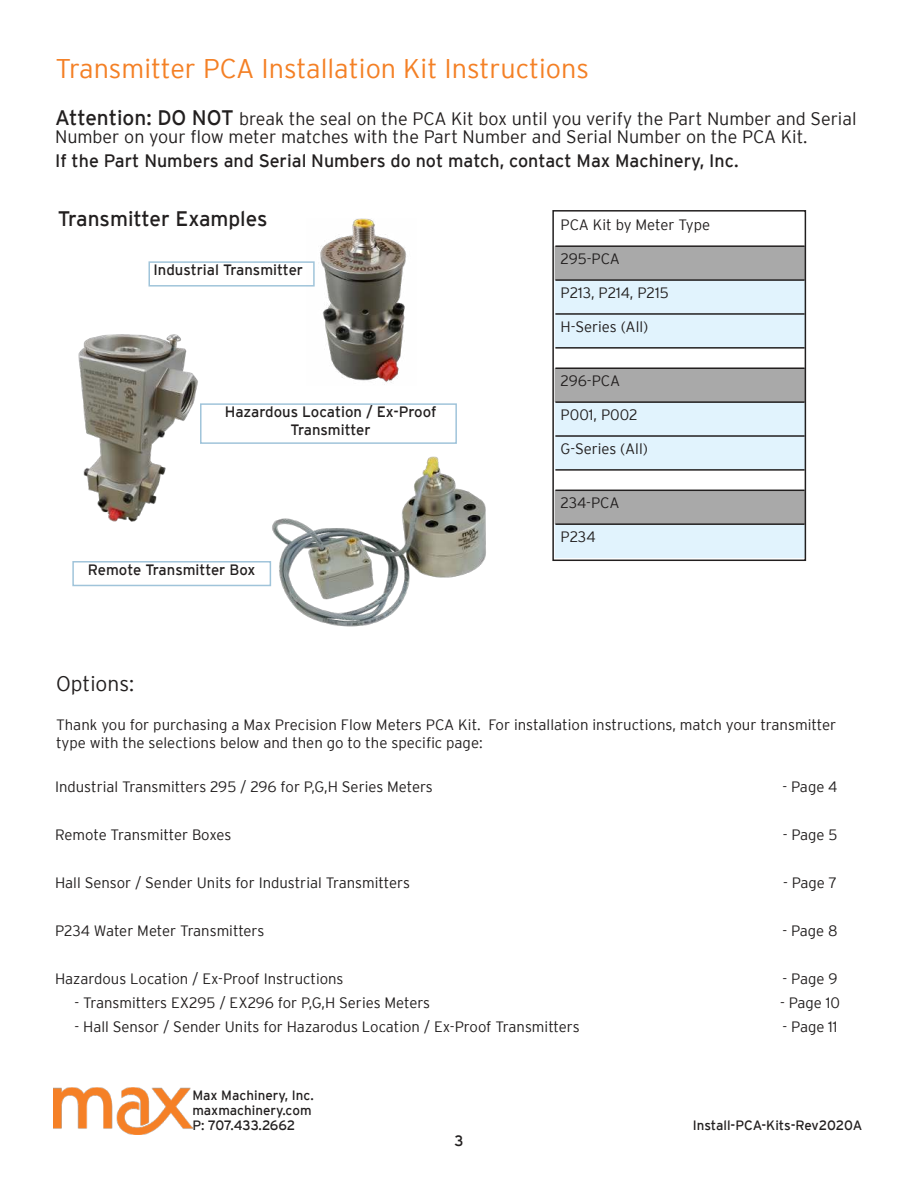
<style>
.page{position:relative;width:918px;height:1188px;background:#fff}
.page>*{position:absolute;margin:0;border:0;box-sizing:border-box;transform-origin:0 0}
.t1{font:300 27px "Interstate";color:#f48025}
.t2{font:21px "Interstate";color:#221f1f}
.t3{font:300 21px "Interstate";color:#221f1f}
.t4{font:300 18px/18px "Interstate";color:#221f1f}
.t5{font:18px "Interstate";color:#221f1f}
.t6{font:300 15px/18px "Interstate";color:#221f1f}
.t7{font:15px/18px "Interstate";color:#221f1f;text-align:center}
.t8{font:13.5px/15px "Interstate";color:#221f1f}
.s1{font-weight:400;font-size:21px}
</style>
<div class="page">
<img style="left:54px;top:1088px;width:138px;height:46px">
<img style="left:78px;top:334px;width:120px;height:188px">
<img style="left:320px;top:218px;width:87px;height:165px">
<img style="left:271px;top:456px;width:215px;height:171px">
<div style="left:555px;top:247px;width:248px;height:32px;background:#a9a9a9"></div>
<svg style="left:555px;top:281px;width:248px;height:277px;background:#d7e2e8"></svg>
<hr style="left:555px;top:245px;width:250px;height:2px;background:#221f1f">
<hr style="left:555px;top:279px;width:250px;height:2px;background:#221f1f">
<hr style="left:555px;top:313px;width:250px;height:2px;background:#221f1f">
<hr style="left:555px;top:347px;width:250px;height:2px;background:#221f1f">
<hr style="left:555px;top:367px;width:250px;height:2px;background:#221f1f">
<hr style="left:555px;top:401px;width:250px;height:2px;background:#221f1f">
<hr style="left:555px;top:435px;width:250px;height:2px;background:#221f1f">
<hr style="left:555px;top:469px;width:250px;height:2px;background:#221f1f">
<hr style="left:555px;top:490px;width:250px;height:1px;background:#221f1f">
<hr style="left:555px;top:523px;width:250px;height:2px;background:#221f1f">
<div style="left:552px;top:210px;width:254px;height:351px;border:2px solid #221f1f"></div>
<div style="left:149px;top:261px;width:166px;height:26px;border:2px solid #a0c4da"></div>
<div style="left:200px;top:403px;width:257px;height:41px;border:2px solid #a0c4da"></div>
<div style="left:72px;top:561px;width:199px;height:25px;border:2px solid #a0c4da"></div>
<h1 class="t1" style="left:56px;top:53px;width:535px">Transmitter PCA Installation Kit Instructions</h1>
<p class="t4" style="left:55px;top:111px;width:803px"><span class="s1">Attention: DO NOT</span> break the seal on the PCA Kit box until you verify the Part Number and Serial<br>Number on your flow meter matches with the Part Number and Serial Number on the PCA Kit.</p>
<p class="t5" style="left:55px;top:152px;width:685px">If the Part Numbers and Serial Numbers do not match, contact Max Machinery, Inc.</p>
<h2 class="t2" style="left:58px;top:210px;width:211px">Transmitter Examples</h2>
<p class="t7" style="left:154px;top:261px;width:151px">Industrial Transmitter</p>
<p class="t7" style="left:225px;top:403px;width:213px">Hazardous Location / Ex-Proof<br>Transmitter</p>
<p class="t7" style="left:88px;top:561px;width:169px">Remote Transmitter Box</p>
<p class="t6" style="left:561px;top:216px;width:151px">PCA Kit by Meter Type</p>
<p class="t6" style="left:561px;top:250px;width:61px">295-PCA</p>
<p class="t6" style="left:561px;top:284px;width:110px">P213, P214, P215</p>
<p class="t6" style="left:561px;top:318px;width:89px">H-Series (All)</p>
<p class="t6" style="left:561px;top:372px;width:61px">296-PCA</p>
<p class="t6" style="left:561px;top:406px;width:78px">P001, P002</p>
<p class="t6" style="left:561px;top:440px;width:89px">G-Series (All)</p>
<p class="t6" style="left:561px;top:494px;width:60px">234-PCA</p>
<p class="t6" style="left:561px;top:528px;width:37px">P234</p>
<h2 class="t3" style="left:56px;top:671px;width:80px">Options:</h2>
<p class="t6" style="left:56px;top:715px;width:782px">Thank you for purchasing a Max Precision Flow Meters PCA Kit. For installation instructions, match your transmitter type with the selections below and then go to the specific page:</p>
<p class="t6" style="left:55px;top:777px;width:379px">Industrial Transmitters 295 / 296 for P,G,H Series Meters</p>
<p class="t6" style="left:783px;top:777px;width:57px">- Page 4</p>
<p class="t6" style="left:55px;top:825px;width:178px">Remote Transmitter Boxes</p>
<p class="t6" style="left:783px;top:825px;width:56px">- Page 5</p>
<p class="t6" style="left:55px;top:873px;width:356px">Hall Sensor / Sender Units for Industrial Transmitters</p>
<p class="t6" style="left:783px;top:873px;width:55px">- Page 7</p>
<p class="t6" style="left:55px;top:921px;width:211px">P234 Water Meter Transmitters</p>
<p class="t6" style="left:782px;top:921px;width:57px">- Page 8</p>
<p class="t6" style="left:55px;top:969px;width:290px">Hazardous Location / Ex-Proof Instructions</p>
<p class="t6" style="left:783px;top:969px;width:56px">- Page 9</p>
<p class="t6" style="left:74px;top:993px;width:357px">- Transmitters EX295 / EX296 for P,G,H Series Meters</p>
<p class="t6" style="left:780px;top:993px;width:61px">- Page 10</p>
<p class="t6" style="left:74px;top:1017px;width:507px">- Hall Sensor / Sender Units for Hazarodus Location / Ex-Proof Transmitters</p>
<p class="t6" style="left:783px;top:1017px;width:57px">- Page 11</p>
<p class="t8" style="left:192px;top:1089px;width:123px">Max Machinery, Inc. maxmachinery.com<br>P: 707.433.2662</p>
<p class="t7" style="left:454px;top:1133px;width:11px">3</p>
<p class="t8" style="left:693px;top:1119px;width:171px">Install-PCA-Kits-Rev2020A</p>
</div>
